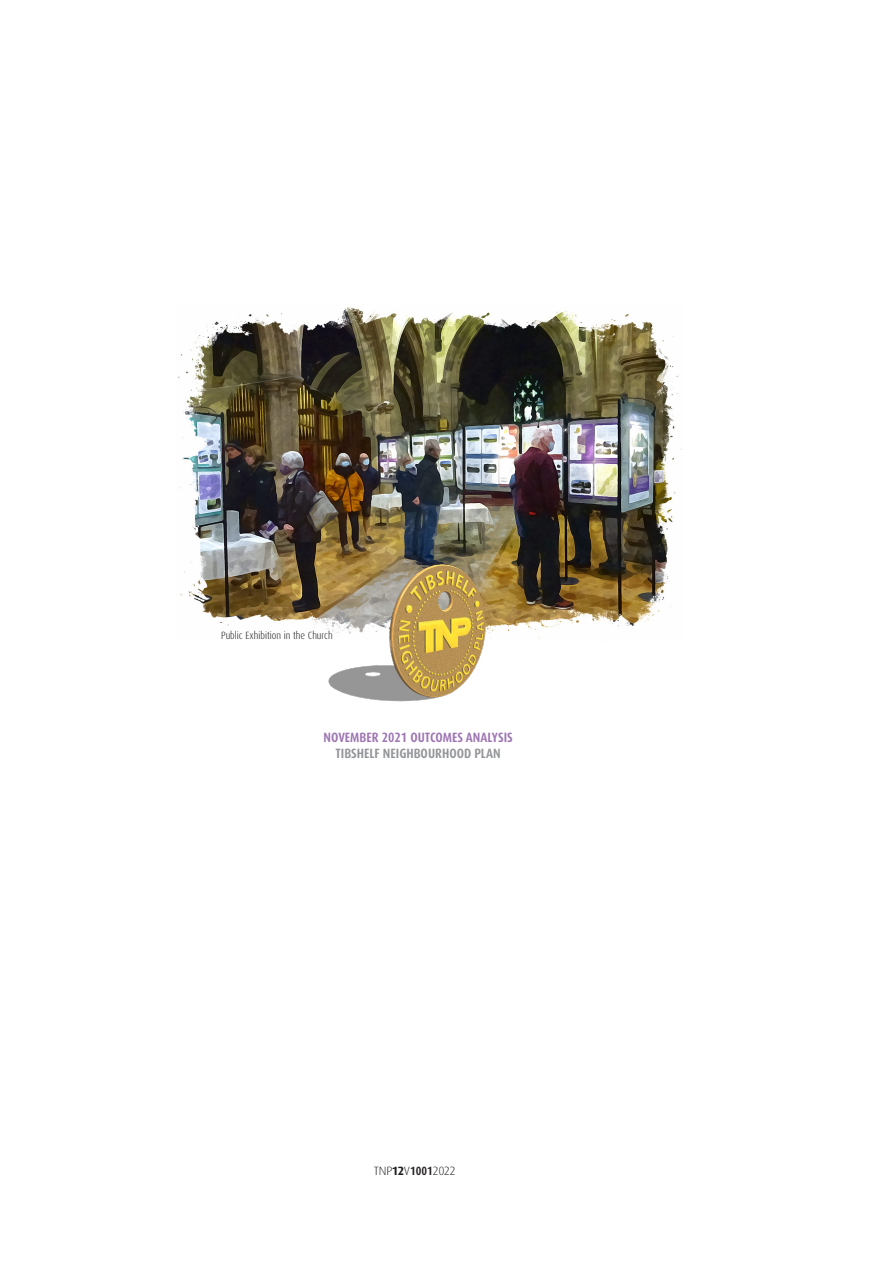
<style>
.page{position:relative;width:893px;height:1263px;background:#fff}
.page>*{position:absolute;margin:0;border:0;box-sizing:border-box;transform-origin:0 0}
.t1{font:700 condensed 13.5px "Dax Pro";color:#9e76b3}
.t2{font:700 condensed 13.5px "Dax Pro";color:#939598}
.t3{font:300 12px "Dax Pro";color:#231f20}
.t4{font:300 condensed 10.5px "Dax Pro";color:#231f20}
.s1{font-weight:700}
.s2{font-weight:700;font-stretch:condensed}
</style>
<div class="page">
<img style="left:178px;top:307px;width:504px;height:331px">
<img style="left:323px;top:537px;width:172px;height:165px">
<p class="t4" style="left:221px;top:629px;width:113px">Public Exhibition in the Church</p>
<p class="t1" style="left:323px;top:729px;width:191px">NOVEMBER 2021 OUTCOMES ANALYSIS</p>
<p class="t2" style="left:335px;top:745px;width:167px">TIBSHELF NEIGHBOURHOOD PLAN</p>
<p class="t3" style="left:374px;top:1163px;width:83px">TNP<span class="s1">12</span>V<span class="s2">1001</span>2022</p>
</div>
